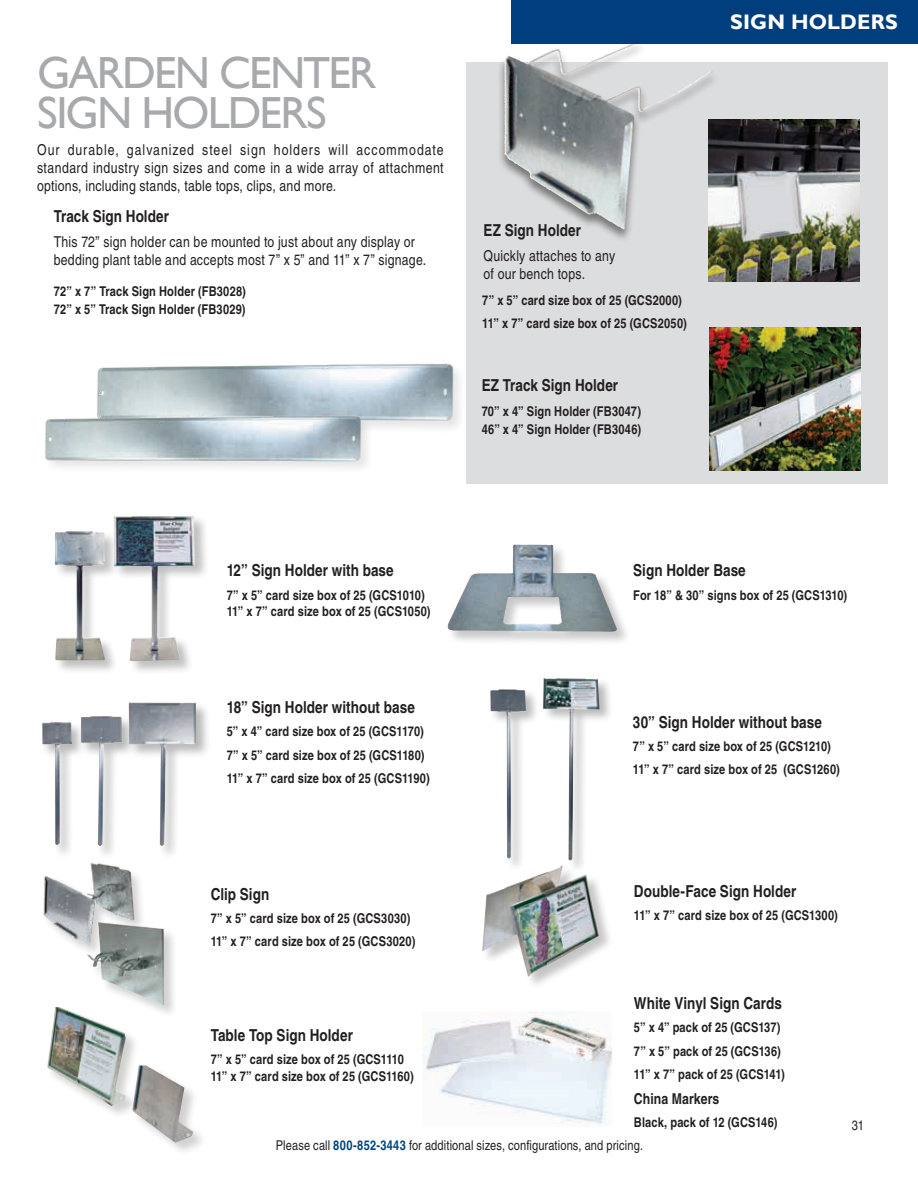
<style>
.page{position:relative;width:918px;height:1188px;background:#fff}
.page>*{position:absolute;margin:0;border:0;box-sizing:border-box;transform-origin:0 0}
.t1{font:45px/40.5px "Gill Sans";letter-spacing:-.04em;color:#a7a9ac}
.t2{font:700 21px "Gill Sans";letter-spacing:.005em;color:#fff}
.t3{font:700 16.5px "Nimbus San Con L";letter-spacing:.005em;color:#231f20}
.t4{font:15px/18px "Nimbus San Con L";letter-spacing:.015em;color:#231f20}
.t5{font:700 15px "Nimbus San Con L";letter-spacing:.005em;color:#231f20}
.t6{font:700 13.5px/23.2px "Nimbus San Con L";letter-spacing:.01em;color:#231f20}
.t7{font:13.5px "Nimbus San Con L";letter-spacing:.01em;color:#231f20}
.s1{font-weight:700;color:#00477f}
</style>
<div class="page">
<div style="left:43px;top:863px;width:136px;height:156px;background:#231f20;opacity:.21"></div>
<img style="left:43px;top:863px;width:102px;height:86px">
<img style="left:87px;top:922px;width:13px;height:38px">
<div style="left:467px;top:62px;width:421px;height:422px;background:#dcddde"></div>
<div style="left:54px;top:515px;width:156px;height:160px;background:#231f20;opacity:.28"></div>
<img style="left:114px;top:516px;width:79px;height:80px">
<img style="left:55px;top:531px;width:48px;height:129px">
<div style="left:41px;top:701px;width:171px;height:160px;background:#231f20;opacity:.32"></div>
<img style="left:42px;top:722px;width:30px;height:123px">
<img style="left:81px;top:716px;width:31px;height:130px">
<img style="left:129px;top:702px;width:36px;height:144px">
<div style="left:489px;top:678px;width:125px;height:196px;background:#231f20;opacity:.3"></div>
<img style="left:490px;top:689px;width:21px;height:170px">
<img style="left:543px;top:678px;width:55px;height:183px">
<div style="left:447px;top:544px;width:184px;height:102px;background:#231f20;opacity:.25"></div>
<img style="left:461px;top:545px;width:54px;height:51px">
<div style="left:47px;top:1006px;width:93px;height:114px;background:#231f20;opacity:.21"></div>
<img style="left:47px;top:1007px;width:79px;height:99px">
<div style="left:132px;top:1065px;width:75px;height:92px;background:#231f20;opacity:.21"></div>
<img style="left:132px;top:1065px;width:15px;height:57px">
<div style="left:481px;top:865px;width:133px;height:125px;background:#231f20;opacity:.26"></div>
<img style="left:517px;top:866px;width:44px;height:17px">
<img style="left:708px;top:120px;width:151px;height:162px">
<img style="left:710px;top:327px;width:150px;height:144px">
<div style="left:497px;top:40px;width:223px;height:203px;background:#231f20;opacity:.54"></div>
<img style="left:504px;top:41px;width:134px;height:160px">
<div style="left:97px;top:363px;width:369px;height:71px;background:#fbfbfb"></div>
<img style="left:97px;top:363px;width:361px;height:64px">
<div style="left:45px;top:415px;width:329px;height:59px;background:#231f20;opacity:.11"></div>
<img style="left:45px;top:410px;width:320px;height:61px">
<img style="left:423px;top:1011px;width:189px;height:114px">
<div style="left:512px;top:0;width:406px;height:44px;background:#003e7e"></div>
<h1 class="t1" style="left:37px;top:53px;width:341px">GARDEN CENTER<br>SIGN HOLDERS</h1>
<p class="t4" style="left:37px;top:140px;width:408px;text-align:justify">Our durable, galvanized steel sign holders will accommodate standard industry sign sizes and come in a wide array of attachment options, including stands, table tops, clips, and more.</p>
<p class="t3" style="left:54px;top:204px;width:117px">Track Sign Holder</p>
<p class="t4" style="left:54px;top:232px;width:374px">This 72” sign holder can be mounted to just about any display or bedding plant table and accepts most 7” x 5” and 11” x 7” signage.</p>
<p class="t6" style="left:54px;top:282px;width:194px;line-height:18px">72” x 7” Track Sign Holder (FB3028)<br>72” x 5” Track Sign Holder (FB3029)</p>
<p class="t3" style="left:484px;top:218px;width:99px">EZ Sign Holder</p>
<p class="t4" style="left:484px;top:246px;width:133px">Quickly attaches to any of our bench tops.</p>
<p class="t6" style="left:482px;top:288px;width:206px">7” x 5” card size box of 25 (GCS2000)<br>11” x 7” card size box of 25 (GCS2050)</p>
<p class="t3" style="left:482px;top:373px;width:138px">EZ Track Sign Holder</p>
<p class="t6" style="left:482px;top:402px;width:161px;line-height:18px">70” x 4” Sign Holder (FB3047)<br>46” x 4” Sign Holder (FB3046)</p>
<h2 class="t2" style="left:730px;top:9px;width:169px">SIGN HOLDERS</h2>
<p class="t3" style="left:227px;top:558px;width:169px">12” Sign Holder with base</p>
<p class="t6" style="left:227px;top:586px;width:205px;line-height:16.5px">7” x 5” card size box of 25 (GCS1010)<br>11” x 7” card size box of 25 (GCS1050)</p>
<p class="t3" style="left:227px;top:695px;width:190px">18” Sign Holder without base</p>
<p class="t6" style="left:227px;top:719px;width:204px">5” x 4” card size box of 25 (GCS1170)<br>7” x 5” card size box of 25 (GCS1180)<br>11” x 7” card size box of 25 (GCS1190)</p>
<p class="t3" style="left:211px;top:882px;width:60px">Clip Sign</p>
<p class="t6" style="left:211px;top:906px;width:206px">7” x 5” card size box of 25 (GCS3030)<br>11” x 7” card size box of 25 (GCS3020)</p>
<p class="t3" style="left:211px;top:1023px;width:144px">Table Top Sign Holder</p>
<p class="t6" style="left:211px;top:1051px;width:204px;line-height:16.5px">7” x 5” card size box of 25 (GCS1110<br>11” x 7” card size box of 25 (GCS1160)</p>
<p class="t3" style="left:633px;top:558px;width:114px">Sign Holder Base</p>
<p class="t6" style="left:633px;top:583px;width:216px">For 18” &amp; 30” signs box of 25 (GCS1310)</p>
<p class="t3" style="left:633px;top:710px;width:190px">30” Sign Holder without base</p>
<p class="t6" style="left:633px;top:734px;width:208px">7” x 5” card size box of 25 (GCS1210)<br>11” x 7” card size box of 25 (GCS1260)</p>
<p class="t3" style="left:634px;top:879px;width:164px">Double-Face Sign Holder</p>
<p class="t6" style="left:634px;top:903px;width:205px">11” x 7” card size box of 25 (GCS1300)</p>
<p class="t3" style="left:634px;top:991px;width:150px">White Vinyl Sign Cards</p>
<p class="t6" style="left:634px;top:1015px;width:152px">5” x 4” pack of 25 (GCS137)<br>7” x 5” pack of 25 (GCS136)<br>11” x 7” pack of 25 (GCS141)</p>
<p class="t5" style="left:634px;top:1087px;width:87px">China Markers</p>
<p class="t6" style="left:634px;top:1110px;width:145px">Black, pack of 12 (GCS146)</p>
<p class="t7" style="left:852px;top:1115px;width:14px">31</p>
<p class="t7" style="left:276px;top:1135px;width:369px">Please call <span class="s1">800-852-3443</span> for additional sizes, configurations, and pricing.</p>
</div>
